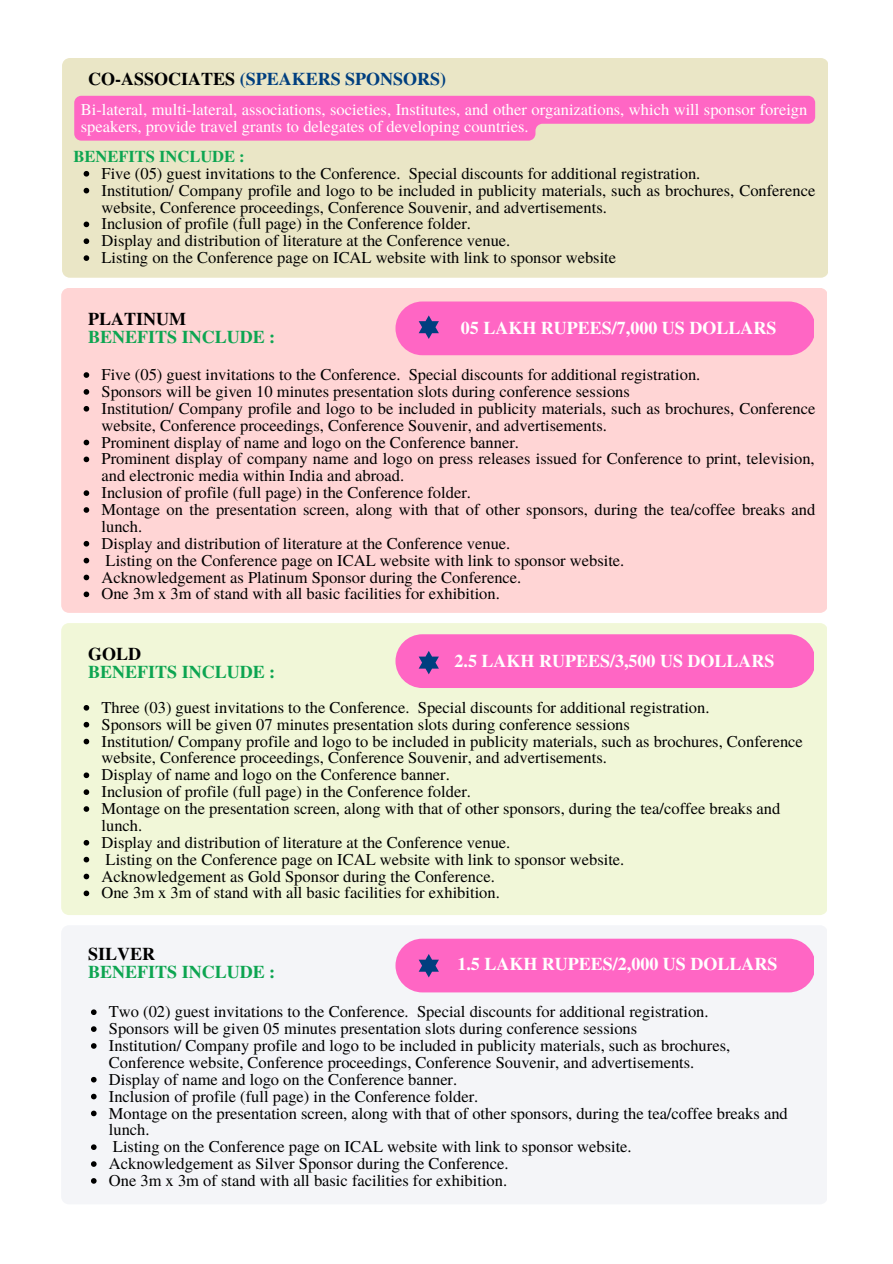
<style>
.page{position:relative;width:893px;height:1264px;background:#fff}
.page>*{position:absolute;margin:0;border:0;box-sizing:border-box;transform-origin:0 0}
.t1{font:700 18px "Te X Gyre Termes";color:#fff}
.t2{font:700 18px "Te X Gyre Termes";color:#0da551}
.t3{font:700 18px "Te X Gyre Termes";color:#003f7f}
.t4{font:700 18px "Te X Gyre Termes";color:#000}
.t5{font:16.5px/16.8px "Te X Gyre Termes";color:#000}
.t6{font:16.5px/16.8px "Te X Gyre Termes";color:#fff}
.t7{font:700 16.5px "Te X Gyre Termes";color:#0da551}
.s1{color:#000}
</style>
<div class="page">
<div style="left:62px;top:58px;width:765px;height:220px;background:#eae6c6"></div>
<svg style="left:74px;top:96px;width:741px;height:45px"></svg>
<svg style="left:84px;top:171px;width:5px;height:5px"></svg>
<svg style="left:84px;top:188px;width:5px;height:5px"></svg>
<svg style="left:84px;top:221px;width:5px;height:6px"></svg>
<svg style="left:84px;top:238px;width:5px;height:6px"></svg>
<svg style="left:84px;top:255px;width:5px;height:6px"></svg>
<div style="left:61px;top:288px;width:765px;height:325px;background:#ffd5d5"></div>
<div style="left:395px;top:301px;width:418px;height:54px;background:#ff66c4"></div>
<svg style="left:84px;top:372px;width:5px;height:6px"></svg>
<svg style="left:84px;top:389px;width:5px;height:6px"></svg>
<svg style="left:84px;top:406px;width:5px;height:5px"></svg>
<svg style="left:84px;top:439px;width:5px;height:6px"></svg>
<svg style="left:84px;top:456px;width:5px;height:6px"></svg>
<svg style="left:84px;top:490px;width:5px;height:6px"></svg>
<svg style="left:84px;top:507px;width:5px;height:6px"></svg>
<svg style="left:84px;top:541px;width:5px;height:5px"></svg>
<svg style="left:84px;top:558px;width:5px;height:5px"></svg>
<svg style="left:84px;top:574px;width:5px;height:6px"></svg>
<svg style="left:84px;top:591px;width:5px;height:6px"></svg>
<div style="left:61px;top:623px;width:765px;height:292px;background:#f1f7d8"></div>
<div style="left:395px;top:634px;width:418px;height:54px;background:#ff66c4"></div>
<svg style="left:84px;top:705px;width:5px;height:5px"></svg>
<svg style="left:84px;top:722px;width:5px;height:5px"></svg>
<svg style="left:84px;top:738px;width:5px;height:6px"></svg>
<svg style="left:84px;top:772px;width:5px;height:6px"></svg>
<svg style="left:84px;top:789px;width:5px;height:6px"></svg>
<svg style="left:84px;top:806px;width:5px;height:5px"></svg>
<svg style="left:84px;top:840px;width:5px;height:5px"></svg>
<svg style="left:84px;top:856px;width:5px;height:6px"></svg>
<svg style="left:84px;top:873px;width:5px;height:6px"></svg>
<svg style="left:84px;top:890px;width:5px;height:6px"></svg>
<div style="left:62px;top:926px;width:764px;height:278px;background:#f4f5f8"></div>
<div style="left:395px;top:938px;width:418px;height:54px;background:#ff66c4"></div>
<svg style="left:91px;top:1009px;width:6px;height:6px"></svg>
<svg style="left:91px;top:1026px;width:6px;height:5px"></svg>
<svg style="left:91px;top:1043px;width:6px;height:5px"></svg>
<svg style="left:91px;top:1076px;width:6px;height:6px"></svg>
<svg style="left:91px;top:1093px;width:6px;height:6px"></svg>
<svg style="left:91px;top:1110px;width:6px;height:6px"></svg>
<svg style="left:91px;top:1144px;width:6px;height:5px"></svg>
<svg style="left:91px;top:1161px;width:6px;height:5px"></svg>
<svg style="left:91px;top:1178px;width:6px;height:5px"></svg>
<p class="t3" style="left:88px;top:65px;width:359px"><span class="s1">CO-ASSOCIATES</span> (SPEAKERS SPONSORS)</p>
<p class="t6" style="left:81px;top:100px;width:728px">Bi-lateral, multi-lateral, associations, societies, Institutes, and other organizations, which will sponsor foreign speakers, provide travel grants to delegates of developing countries.</p>
<p class="t5" style="left:101px;top:164px;width:715px">Five (05) guest invitations to the Conference. Special discounts for additional registration.<br>Institution/ Company profile and logo to be included in publicity materials, such as brochures, Conference website, Conference proceedings, Conference Souvenir, and advertisements.<br>Inclusion of profile (full page) in the Conference folder.<br>Display and distribution of literature at the Conference venue.<br>Listing on the Conference page on ICAL website with link to sponsor website</p>
<p class="t7" style="left:73px;top:143px;width:173px">BENEFITS INCLUDE :</p>
<p class="t4" style="left:88px;top:305px;width:99px">PLATINUM</p>
<p class="t2" style="left:88px;top:323px;width:188px">BENEFITS INCLUDE :</p>
<p class="t1" style="left:461px;top:314px;width:317px">05 LAKH RUPEES/7,000 US DOLLARS</p>
<p class="t5" style="left:101px;top:365px;width:715px">Five (05) guest invitations to the Conference. Special discounts for additional registration.<br>Sponsors will be given 10 minutes presentation slots during conference sessions<br>Institution/ Company profile and logo to be included in publicity materials, such as brochures, Conference website, Conference proceedings, Conference Souvenir, and advertisements.<br>Prominent display of name and logo on the Conference banner.<br>Prominent display of company name and logo on press releases issued for Conference to print, television, and electronic media within India and abroad.<br>Inclusion of profile (full page) in the Conference folder.<br>Montage on the presentation screen, along with that of other sponsors, during the tea/coffee breaks and lunch.<br>Display and distribution of literature at the Conference venue.<br>Listing on the Conference page on ICAL website with link to sponsor website.<br>Acknowledgement as Platinum Sponsor during the Conference.<br>One 3m x 3m of stand with all basic facilities for exhibition.</p>
<p class="t4" style="left:88px;top:640px;width:54px">GOLD</p>
<p class="t2" style="left:88px;top:658px;width:188px">BENEFITS INCLUDE :</p>
<p class="t1" style="left:454px;top:646px;width:321px">2.5 LAKH RUPEES/3,500 US DOLLARS</p>
<p class="t5" style="left:101px;top:698px;width:703px">Three (03) guest invitations to the Conference. Special discounts for additional registration.<br>Sponsors will be given 07 minutes presentation slots during conference sessions<br>Institution/ Company profile and logo to be included in publicity materials, such as brochures, Conference website, Conference proceedings, Conference Souvenir, and advertisements.<br>Display of name and logo on the Conference banner.<br>Inclusion of profile (full page) in the Conference folder.<br>Montage on the presentation screen, along with that of other sponsors, during the tea/coffee breaks and lunch.<br>Display and distribution of literature at the Conference venue.<br>Listing on the Conference page on ICAL website with link to sponsor website.<br>Acknowledgement as Gold Sponsor during the Conference.<br>One 3m x 3m of stand with all basic facilities for exhibition.</p>
<p class="t4" style="left:88px;top:940px;width:68px">SILVER</p>
<p class="t2" style="left:88px;top:958px;width:188px">BENEFITS INCLUDE :</p>
<p class="t1" style="left:457px;top:949px;width:321px">1.5 LAKH RUPEES/2,000 US DOLLARS</p>
<p class="t5" style="left:109px;top:1002px;width:680px">Two (02) guest invitations to the Conference. Special discounts for additional registration.<br>Sponsors will be given 05 minutes presentation slots during conference sessions<br>Institution/ Company profile and logo to be included in publicity materials, such as brochures, Conference website, Conference proceedings, Conference Souvenir, and advertisements.<br>Display of name and logo on the Conference banner.<br>Inclusion of profile (full page) in the Conference folder.<br>Montage on the presentation screen, along with that of other sponsors, during the tea/coffee breaks and lunch.<br>Listing on the Conference page on ICAL website with link to sponsor website.<br>Acknowledgement as Silver Sponsor during the Conference.<br>One 3m x 3m of stand with all basic facilities for exhibition.</p>
</div>
